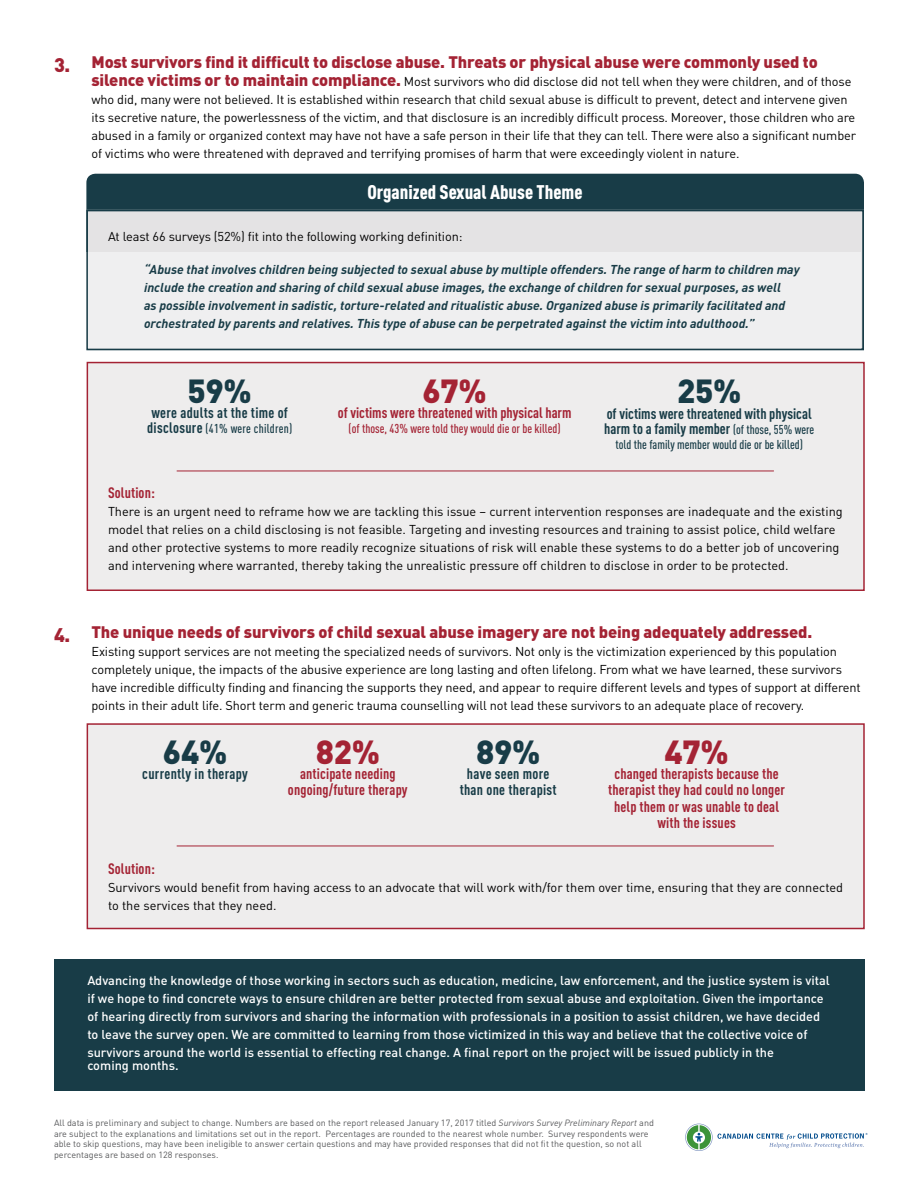
<style>
.page{position:relative;width:918px;height:1188px;background:#fff}
.page>*{position:absolute;margin:0;border:0;box-sizing:border-box;transform-origin:0 0}
.t1{font:900 33px "DIN";letter-spacing:-.01em;color:#183c47}
.t2{font:900 33px "DIN";color:#a42334}
.t3{font:900 19.5px "DIN Cond";color:#fff}
.t4{font:900 16.5px "DIN";letter-spacing:-.01em;color:#a42334}
.t5{font:700 15px/16.5px "DIN Cond";letter-spacing:.01em;color:#a42334;text-align:center}
.t6{font:700 15px/15px "DIN Cond";color:#183c47}
.t7{font:700 15px/16.5px "DIN Cond";letter-spacing:.02em;color:#183c47;text-align:center}
.t8{font:12.75px/18px "DIN";letter-spacing:-.01em;color:#000}
.t9{font:500 12.75px/18px "DIN";color:#fff}
.t10{font:italic 700 12.75px/18px "DIN";color:#183c47}
.t11{font:500 12.75px "DIN Cond";color:#a42334}
.t12{font:500 12.75px "DIN Cond";color:#183c47}
.t13{font:500 12.75px "DIN Cond";letter-spacing:.02em;color:#183c47}
.t14{font:9px/10.5px "DIN";color:#58595b}
.s1{font-size:19.5px}
.s2{font-weight:900;font-size:16.5px;color:#a42334}
.s3{font-weight:700;font-size:15px}
.s4{font-weight:500;font-size:12.75px}
.s5{font-style:italic}
</style>
<div class="page">
<div style="left:54px;top:959px;width:811px;height:132px;background:#183c47"></div>
<div style="left:87px;top:723px;width:778px;height:206px;background:#eeeded;border:2px solid #a42334"></div>
<div style="left:86px;top:174px;width:778px;height:36px;background:#183c47"></div>
<div style="left:86px;top:210px;width:778px;height:140px;background:#e4e3e4"></div>
<div style="left:86px;top:252px;width:775px;height:97px;background:#efeff0"></div>
<div style="left:86px;top:210px;width:778px;height:140px;border:2px solid #183c47"></div>
<div style="left:87px;top:362px;width:778px;height:229px;background:#eeeded;border:2px solid #a42334"></div>
<svg style="left:685px;top:1124px;width:183px;height:27px"></svg>
<hr style="left:177px;top:846px;width:597px;height:1px;background:#a42334">
<hr style="left:177px;top:471px;width:597px;height:1px;background:#a42334">
<p class="t4" style="left:54px;top:51px;width:765px"><span class="s1">3.</span> Most survivors find it difficult to disclose abuse. Threats or physical abuse were commonly used to</p>
<p class="t8" style="left:92px;top:72px;width:766px"><span class="s2">silence victims or to maintain compliance.</span> Most survivors who did disclose did not tell when they were children, and of those who did, many were not believed. It is established within research that child sexual abuse is difficult to prevent, detect and intervene given its secretive nature, the powerlessness of the victim, and that disclosure is an incredibly difficult process. Moreover, those children who are abused in a family or organized context may have not have a safe person in their life that they can tell. There were also a significant number of victims who were threatened with depraved and terrifying promises of harm that were exceedingly violent in nature.</p>
<h2 class="t3" style="left:367px;top:180px;width:217px">Organized Sexual Abuse Theme</h2>
<p class="t8" style="left:108px;top:227px;width:356px">At least 66 surveys (52%) fit into the following working definition:</p>
<p class="t10" style="left:144px;top:260px;width:657px">“Abuse that involves children being subjected to sexual abuse by multiple offenders. The range of harm to children may include the creation and sharing of child sexual abuse images, the exchange of children for sexual purposes, as well<br>as possible involvement in sadistic, torture-related and ritualistic abuse. Organized abuse is primarily facilitated and orchestrated by parents and relatives. This type of abuse can be perpetrated against the victim into adulthood.”</p>
<h1 class="t1" style="left:188px;top:369px;width:66px">59%</h1>
<p class="t7" style="left:151px;top:404px;width:138px">were adults at the time of</p>
<p class="t13" style="left:147px;top:421px;width:146px"><span class="s3">disclosure</span> (41% were children)</p>
<h1 class="t2" style="left:422px;top:369px;width:66px">67%</h1>
<p class="t5" style="left:338px;top:404px;width:235px">of victims were threatened with physical harm</p>
<p class="t11" style="left:349px;top:421px;width:213px">(of those, 43% were told they would die or be killed)</p>
<h1 class="t1" style="left:677px;top:369px;width:66px">25%</h1>
<p class="t6" style="left:604px;top:406px;width:212px">of victims were threatened with physical harm to a family member <span class="s4">(of those, 55% were</span></p>
<p class="t12" style="left:616px;top:437px;width:189px">told the family member would die or be killed)</p>
<p class="t5" style="left:108px;top:484px;width:48px">Solution:</p>
<p class="t8" style="left:108px;top:502px;width:736px">There is an urgent need to reframe how we are tackling this issue – current intervention responses are inadequate and the existing model that relies on a child disclosing is not feasible. Targeting and investing resources and training to assist police, child welfare and other protective systems to more readily recognize situations of risk will enable these systems to do a better job of uncovering and intervening where warranted, thereby taking the unrealistic pressure off children to disclose in order to be protected.</p>
<p class="t4" style="left:54px;top:621px;width:760px"><span class="s1">4.</span> The unique needs of survivors of child sexual abuse imagery are not being adequately addressed.</p>
<p class="t8" style="left:92px;top:642px;width:771px">Existing support services are not meeting the specialized needs of survivors. Not only is the victimization experienced by this population completely unique, the impacts of the abusive experience are long lasting and often lifelong. From what we have learned, these survivors have incredible difficulty finding and financing the supports they need, and appear to require different levels and types of support at different points in their adult life. Short term and generic trauma counselling will not lead these survivors to an adequate place of recovery.</p>
<h1 class="t1" style="left:163px;top:730px;width:66px">64%</h1>
<p class="t7" style="left:142px;top:765px;width:107px">currently in therapy</p>
<h1 class="t2" style="left:316px;top:730px;width:66px">82%</h1>
<p class="t5" style="left:288px;top:765px;width:121px">anticipate needing ongoing/future therapy</p>
<h1 class="t1" style="left:476px;top:730px;width:66px">89%</h1>
<p class="t7" style="left:460px;top:765px;width:99px">have seen more than one therapist</p>
<h1 class="t2" style="left:664px;top:730px;width:66px">47%</h1>
<p class="t5" style="left:608px;top:765px;width:178px">changed therapists because the therapist they had could no longer help them or was unable to deal with the issues</p>
<p class="t5" style="left:108px;top:860px;width:48px">Solution:</p>
<p class="t8" style="left:108px;top:878px;width:737px">Survivors would benefit from having access to an advocate that will work with/for them over time, ensuring that they are connected to the services that they need.</p>
<p class="t9" style="left:87px;top:971px;width:744px">Advancing the knowledge of those working in sectors such as education, medicine, law enforcement, and the justice system is vital if we hope to find concrete ways to ensure children are better protected from sexual abuse and exploitation. Given the importance of hearing directly from survivors and sharing the information with professionals in a position to assist children, we have decided to leave the survey open. We are committed to learning from those victimized in this way and believe that the collective voice of survivors around the world is essential to effecting real change. A final report on the project will be issued publicly in the</p>
<p class="t9" style="left:87px;top:1056px;width:93px">coming months.</p>
<p class="t14" style="left:54px;top:1118px;width:602px">All data is preliminary and subject to change. Numbers are based on the report released January 17, 2017 titled <span class="s5">Survivors Survey Preliminary Report</span> and are subject to the explanations and limitations set out in the report. Percentages are rounded to the nearest whole number. Survey respondents were able to skip questions, may have been ineligible to answer certain questions and may have provided responses that did not fit the question, so not all percentages are based on 128 responses.</p>
</div>
